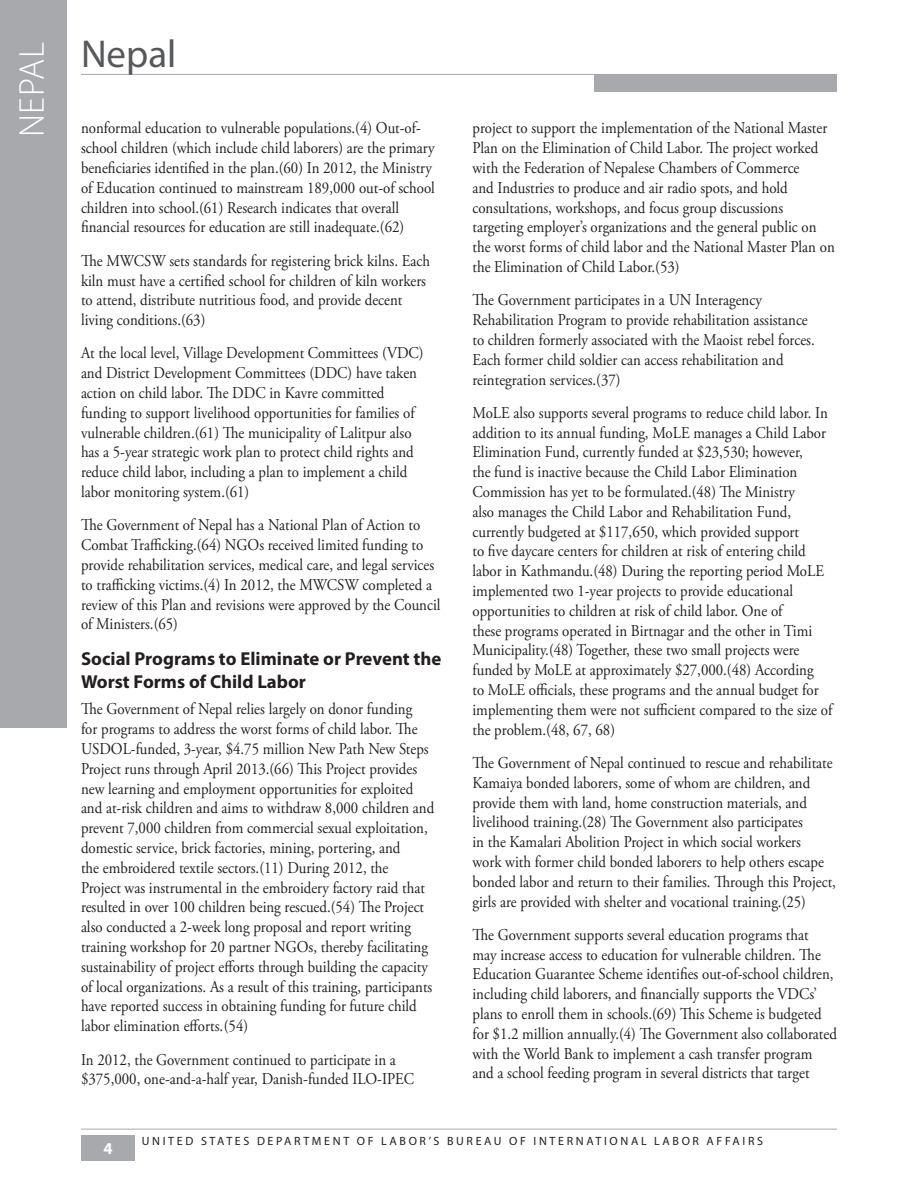
<style>
.page{position:relative;width:918px;height:1188px;background:#fff}
.page>*{position:absolute;margin:0;border:0;box-sizing:border-box;transform-origin:0 0}
.t1{font:39px "Myriad Pro";color:#57585a}
.t2{font:300 36px "Myriad Pro";letter-spacing:.02em;color:#fff}
.t3{font:700 18.75px/22.5px "Myriad Pro";color:#231f20}
.t4{font:16.5px/19.8px "Adobe Garamond Pro";color:#231f20;scale:.9 1}
.t5{font:700 16.5px "Myriad Pro";color:#fff}
.t6{font:12px "Myriad Pro";letter-spacing:.22em;color:#231f20}
</style>
<div class="page">
<div style="left:594px;top:74px;width:243px;height:18px;background:#a8a9ad"></div>
<div style="left:81px;top:1136px;width:54px;height:25px;background:#a8a9ad"></div>
<hr style="left:81px;top:1129px;width:756px;height:1px;background:#a8a9ad">
<hr style="left:81px;top:74px;width:756px;height:1px;background:#a8a9ad">
<div style="left:0;top:0;width:68px;height:728px;background:#a8a9ad"></div>
<h2 class="t2" style="left:12px;top:137px;width:97px;rotate:-90deg">Nepal</h2>
<h1 class="t1" style="left:81px;top:30px;width:97px">NEPAL</h1>
<p class="t4" style="left:81px;top:119px;width:395px">nonformal education to vulnerable populations.(4) Out-of&shy;school children (which include child laborers) are the primary beneficiaries identified in the plan.(60) In 2012, the Ministry of Education continued to mainstream 189,000 out-of school children into school.(61) Research indicates that overall financial resources for education are still inadequate.(62)</p>
<p class="t4" style="left:81px;top:251px;width:389px">The MWCSW sets standards for registering brick kilns. Each kiln must have a certified school for children of kiln workers to attend, distribute nutritious food, and provide decent living conditions.(63)</p>
<p class="t4" style="left:81px;top:344px;width:382px">At the local level, Village Development Committees (VDC) and District Development Committees (DDC) have taken action on child labor. The DDC in Kavre committed funding to support livelihood opportunities for families of vulnerable children.(61) The municipality of Lalitpur also has a 5-year strategic work plan to protect child rights and reduce child labor, including a plan to implement a child labor monitoring system.(61)</p>
<p class="t4" style="left:81px;top:516px;width:401px">The Government of Nepal has a National Plan of Action to Combat Trafficking.(64) NGOs received limited funding to provide rehabilitation services, medical care, and legal services to trafficking victims.(4) In 2012, the MWCSW completed a review of this Plan and revisions were approved by the Council of Ministers.(65)</p>
<p class="t3" style="left:81px;top:647px;width:362px">Social Programs to Eliminate or Prevent the<br>Worst Forms of Child Labor</p>
<p class="t4" style="left:81px;top:700px;width:394px">The Government of Nepal relies largely on donor funding<br>for programs to address the worst forms of child labor. The USDOL-funded, 3-year, $4.75 million New Path New Steps Project runs through April 2013.(66) This Project provides new learning and employment opportunities for exploited and at-risk children and aims to withdraw 8,000 children and prevent 7,000 children from commercial sexual exploitation, domestic service, brick factories, mining, portering, and<br>the embroidered textile sectors.(11) During 2012, the<br>Project was instrumental in the embroidery factory raid that resulted in over 100 children being rescued.(54) The Project also conducted a 2-week long proposal and report writing training workshop for 20 partner NGOs, thereby facilitating sustainability of project efforts through building the capacity of local organizations. As a result of this training, participants have reported success in obtaining funding for future child labor elimination efforts.(54)</p>
<p class="t4" style="left:81px;top:1050px;width:372px">In 2012, the Government continued to participate in a $375,000, one-and-a-half year, Danish-funded ILO-IPEC</p>
<p class="t4" style="left:473px;top:119px;width:404px">project to support the implementation of the National Master Plan on the Elimination of Child Labor. The project worked with the Federation of Nepalese Chambers of Commerce<br>and Industries to produce and air radio spots, and hold consultations, workshops, and focus group discussions targeting employer’s organizations and the general public on the worst forms of child labor and the National Master Plan on the Elimination of Child Labor.(53)</p>
<p class="t4" style="left:473px;top:291px;width:382px">The Government participates in a UN Interagency Rehabilitation Program to provide rehabilitation assistance to children formerly associated with the Maoist rebel forces.<br>Each former child soldier can access rehabilitation and reintegration services.(37)</p>
<p class="t4" style="left:473px;top:403px;width:401px">MoLE also supports several programs to reduce child labor. In addition to its annual funding, MoLE manages a Child Labor Elimination Fund, currently funded at $23,530; however,<br>the fund is inactive because the Child Labor Elimination Commission has yet to be formulated.(48) The Ministry<br>also manages the Child Labor and Rehabilitation Fund, currently budgeted at $117,650, which provided support<br>to five daycare centers for children at risk of entering child labor in Kathmandu.(48) During the reporting period MoLE implemented two 1-year projects to provide educational opportunities to children at risk of child labor. One of<br>these programs operated in Birtnagar and the other in Timi Municipality.(48) Together, these two small projects were funded by MoLE at approximately $27,000.(48) According<br>to MoLE officials, these programs and the annual budget for implementing them were not sufficient compared to the size of the problem.(48, 67, 68)</p>
<p class="t4" style="left:473px;top:753px;width:405px">The Government of Nepal continued to rescue and rehabilitate Kamaiya bonded laborers, some of whom are children, and provide them with land, home construction materials, and livelihood training.(28) The Government also participates<br>in the Kamalari Abolition Project in which social workers<br>work with former child bonded laborers to help others escape bonded labor and return to their families. Through this Project, girls are provided with shelter and vocational training.(25)</p>
<p class="t4" style="left:473px;top:925px;width:406px">The Government supports several education programs that<br>may increase access to education for vulnerable children. The Education Guarantee Scheme identifies out-of-school children, including child laborers, and financially supports the VDCs’ plans to enroll them in schools.(69) This Scheme is budgeted for $1.2 million annually.(4) The Government also collaborated with the World Bank to implement a cash transfer program and a school feeding program in several districts that target</p>
<p class="t5" style="left:103px;top:1138px;width:11px">4</p>
<p class="t6" style="left:142px;top:1133px;width:623px">UNITED STATES DEPARTMENT OF LABOR’S BUREAU OF INTERNATIONAL LABOR AFFAIRS</p>
</div>
